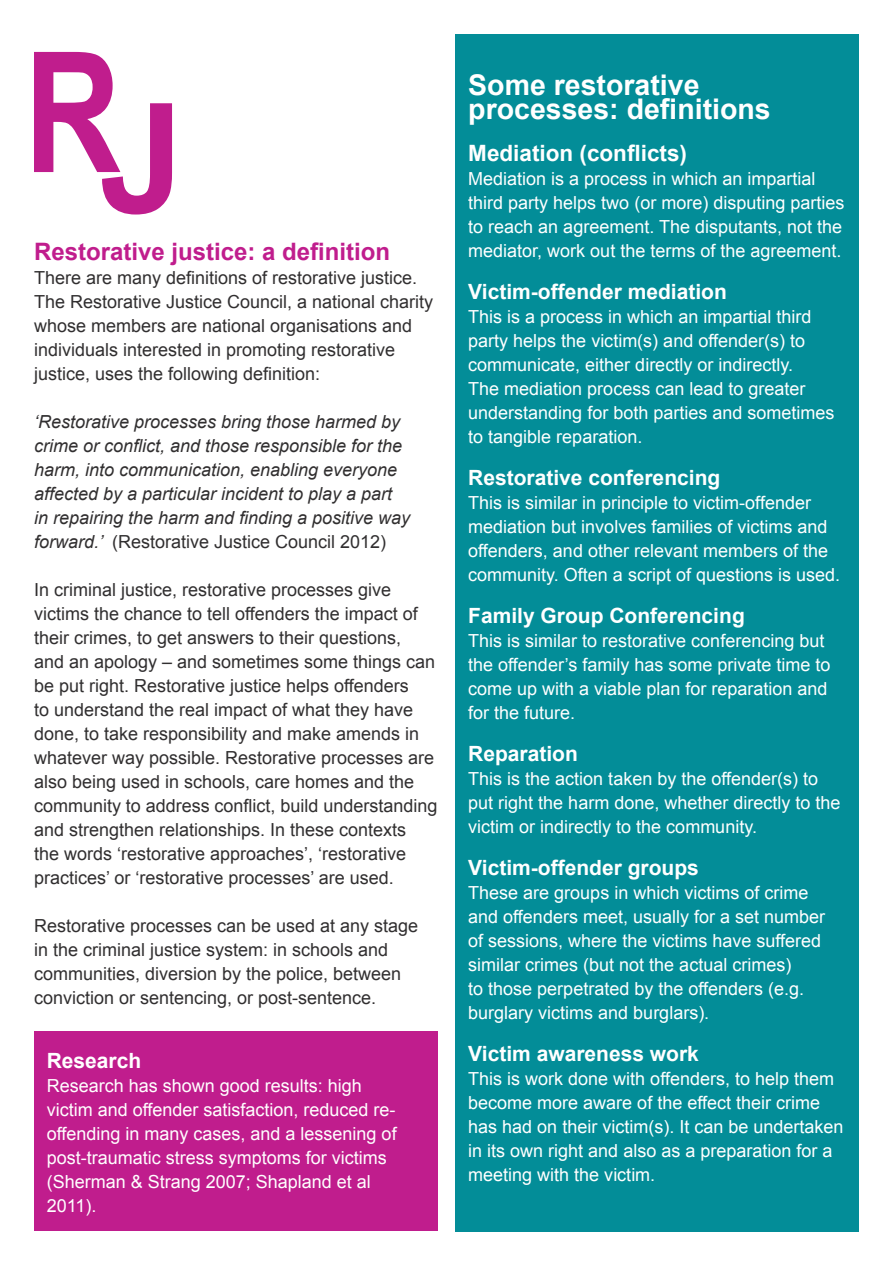
<style>
.page{position:relative;width:893px;height:1263px;background:#fff}
.page>*{position:absolute;margin:0;border:0;box-sizing:border-box;transform-origin:0 0}
.t1{font:700 167.85px "Arial";color:#c01d8d;scale:.8 1}
.t2{font:700 152.85px "Arial";color:#c01d8d}
.t3{font:700 28.5px/24px "Arial";color:#fff}
.t4{font:700 24px "Arial";color:#c01d8d}
.t5{font:700 22.5px "Arial";color:#fff}
.t6{font:700 21px "Arial";color:#fff}
.t7{font:18px/24px "Arial";color:#fff}
.t8{font:18px/24px "Arial";color:#312f30}
.t9{font:italic 18px/24px "Arial";color:#312f30}
.s1{font-style:normal}
</style>
<div class="page">
<div style="left:455px;top:34px;width:404px;height:1197px;background:#038d98"></div>
<div style="left:34px;top:1031px;width:403px;height:200px;background:#c01d8d"></div>
<p class="t1" style="left:24px;top:1px;width:123px">R</p>
<p class="t2" style="left:99px;top:57px;width:86px">J</p>
<p class="t4" style="left:34px;top:235px;width:358px">Restorative justice: a definition</p>
<p class="t8" style="left:34px;top:266px;width:401px">There are many definitions of restorative justice.<br>The Restorative Justice Council, a national charity whose members are national organisations and individuals interested in promoting restorative justice, uses the following definition:</p>
<p class="t9" style="left:34px;top:410px;width:378px">‘Restorative processes bring those harmed by crime or conflict, and those responsible for the harm, into communication, enabling everyone affected by a particular incident to play a part in repairing the harm and finding a positive way forward.’ <span class="s1">(Restorative Justice Council 2012)</span></p>
<p class="t8" style="left:34px;top:578px;width:405px">In criminal justice, restorative processes give victims the chance to tell offenders the impact of their crimes, to get answers to their questions,<br>and an apology – and sometimes some things can be put right. Restorative justice helps offenders<br>to understand the real impact of what they have done, to take responsibility and make amends in whatever way possible. Restorative processes are also being used in schools, care homes and the community to address conflict, build understanding and strengthen relationships. In these contexts<br>the words ‘restorative approaches’, ‘restorative practices’ or ‘restorative processes’ are used.</p>
<p class="t8" style="left:34px;top:914px;width:386px">Restorative processes can be used at any stage in the criminal justice system: in schools and communities, diversion by the police, between conviction or sentencing, or post-sentence.</p>
<p class="t6" style="left:47px;top:1047px;width:96px">Research</p>
<p class="t7" style="left:47px;top:1074px;width:351px">Research has shown good results: high victim and offender satisfaction, reduced re&shy;offending in many cases, and a lessening of post-traumatic stress symptoms for victims (Sherman &amp; Strang 2007; Shapland et al 2011).</p>
<p class="t3" style="left:468px;top:74px;width:304px">Some restorative processes: definitions</p>
<p class="t5" style="left:468px;top:138px;width:220px">Mediation (conflicts)</p>
<p class="t7" style="left:468px;top:167px;width:378px">Mediation is a process in which an impartial third party helps two (or more) disputing parties to reach an agreement. The disputants, not the mediator, work out the terms of the agreement.</p>
<p class="t6" style="left:468px;top:278px;width:260px">Victim-offender mediation</p>
<p class="t7" style="left:468px;top:305px;width:368px">This is a process in which an impartial third party helps the victim(s) and offender(s) to communicate, either directly or indirectly.<br>The mediation process can lead to greater understanding for both parties and sometimes to tangible reparation.</p>
<p class="t6" style="left:468px;top:464px;width:254px">Restorative conferencing</p>
<p class="t7" style="left:468px;top:491px;width:373px">This is similar in principle to victim-offender mediation but involves families of victims and offenders, and other relevant members of the community. Often a script of questions is used.</p>
<p class="t6" style="left:468px;top:602px;width:278px">Family Group Conferencing</p>
<p class="t7" style="left:468px;top:629px;width:364px">This is similar to restorative conferencing but the offender’s family has some private time to come up with a viable plan for reparation and for the future.</p>
<p class="t6" style="left:468px;top:740px;width:111px">Reparation</p>
<p class="t7" style="left:468px;top:767px;width:374px">This is the action taken by the offender(s) to put right the harm done, whether directly to the victim or indirectly to the community.</p>
<p class="t6" style="left:468px;top:854px;width:232px">Victim-offender groups</p>
<p class="t7" style="left:468px;top:881px;width:358px">These are groups in which victims of crime and offenders meet, usually for a set number of sessions, where the victims have suffered similar crimes (but not the actual crimes)<br>to those perpetrated by the offenders (e.g. burglary victims and burglars).</p>
<p class="t6" style="left:468px;top:1040px;width:232px">Victim awareness work</p>
<p class="t7" style="left:468px;top:1067px;width:377px">This is work done with offenders, to help them become more aware of the effect their crime has had on their victim(s). It can be undertaken in its own right and also as a preparation for a meeting with the victim.</p>
</div>
